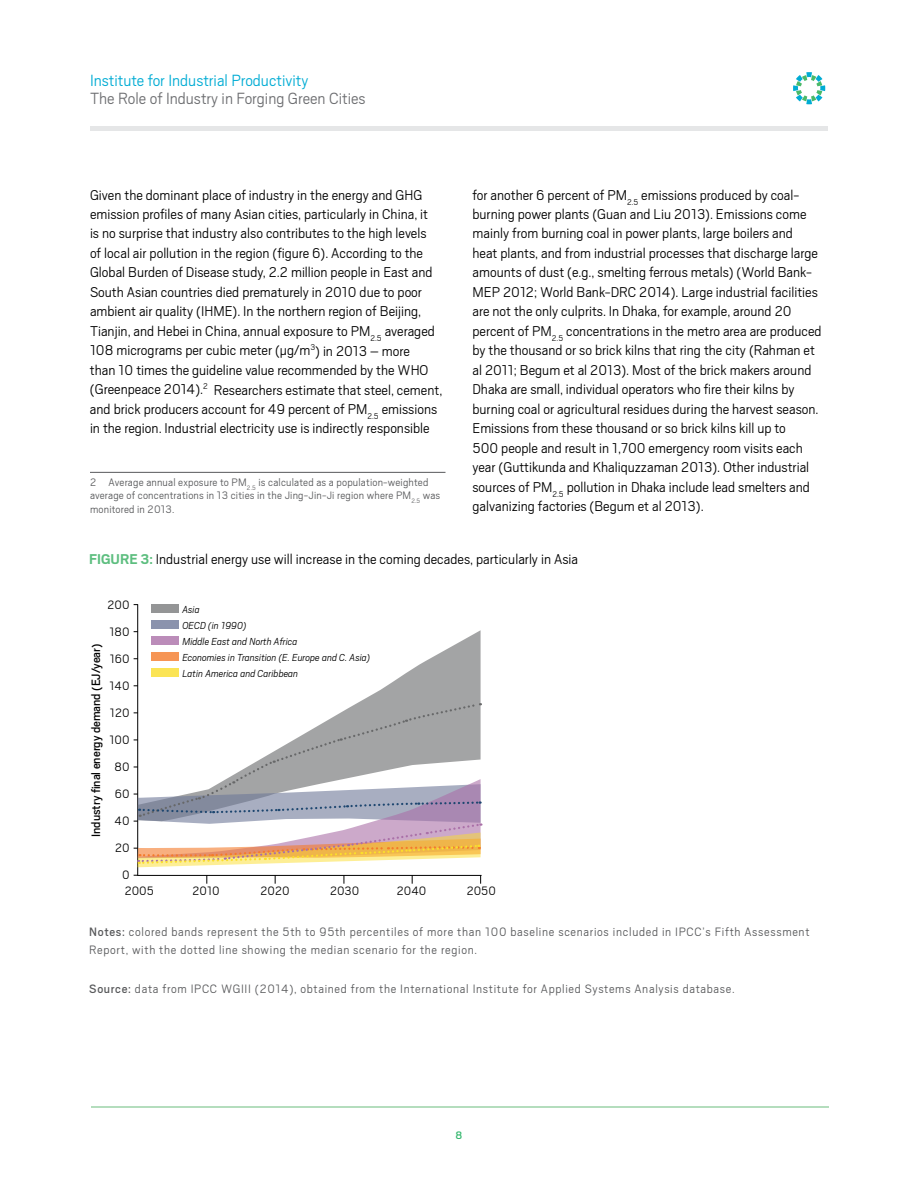
<style>
.page{position:relative;width:918px;height:1188px;background:#fff}
.page>*{position:absolute;margin:0;border:0;box-sizing:border-box;transform-origin:0 0}
.t1{font:300 18px "Scout";color:#6d6e71}
.t2{font:300 18px "Scout";color:#00acd4}
.t3{font:300 15.75px/19.5px "Scout";color:#000}
.t4{font:300 13.5px/18px "Scout";letter-spacing:.05em;color:#58595b}
.t5{font:300 13.5px/27px "Scout";color:#000;text-align:right}
.t6{font:13.5px "Scout";color:#000}
.t7{font:300 12px/13.5px "Scout";letter-spacing:.015em;color:#58595b}
.t8{font:12px "Scout";color:#2fb56a}
.t9{font:italic 300 11.25px "Scout";color:#000}
.s1{font-weight:700;color:#5dbe7f}
.s2{font-weight:400}
</style>
<div class="page">
<hr style="left:91px;top:1107px;width:738px;height:1px;background:#b4ddbd">
<svg style="left:793px;top:72px;width:32px;height:32px"></svg>
<hr style="left:90px;top:127px;width:738px;height:4px;background:#e5e6e7">
<hr style="left:90px;top:472px;width:356px;height:1px;background:#58595b">
<hr style="left:137px;top:875px;width:345px;height:1px;background:#000">
<hr style="left:137px;top:604px;width:1px;height:272px;background:#000">
<div style="left:151px;top:621px;width:27px;height:8px;background:#8b93ad"></div>
<div style="left:151px;top:604px;width:27px;height:9px;background:#949596"></div>
<svg style="left:138px;top:630px;width:343px;height:72px"></svg>
<svg style="left:134px;top:702px;width:347px;height:165px"></svg>
<p class="t2" style="left:90px;top:69px;width:220px">Institute for Industrial Productivity</p>
<p class="t1" style="left:90px;top:87px;width:277px">The Role of Industry in Forging Green Cities</p>
<p class="t3" style="left:90px;top:184px;width:354px">Given the dominant place of industry in the energy and GHG emission profiles of many Asian cities, particularly in China, it<br>is no surprise that industry also contributes to the high levels<br>of local air pollution in the region (figure 6). According to the Global Burden of Disease study, 2.2 million people in East and South Asian countries died prematurely in 2010 due to poor ambient air quality (IHME). In the northern region of Beijing, Tianjin, and Hebei in China, annual exposure to PM<sub>2.5</sub> averaged 108 micrograms per cubic meter (µg/m<sup>3</sup>) in 2013 – more<br>than 10 times the guideline value recommended by the WHO (Greenpeace 2014).<sup>2</sup> Researchers estimate that steel, cement, and brick producers account for 49 percent of PM<sub>2.5</sub> emissions in the region. Industrial electricity use is indirectly responsible</p>
<p class="t3" style="left:472px;top:184px;width:351px">for another 6 percent of PM<sub>2.5</sub> emissions produced by coal&shy;burning power plants (Guan and Liu 2013). Emissions come mainly from burning coal in power plants, large boilers and heat plants, and from industrial processes that discharge large amounts of dust (e.g., smelting ferrous metals) (World Bank-MEP 2012; World Bank-DRC 2014). Large industrial facilities are not the only culprits. In Dhaka, for example, around 20 percent of PM<sub>2.5</sub> concentrations in the metro area are produced by the thousand or so brick kilns that ring the city (Rahman et al 2011; Begum et al 2013). Most of the brick makers around Dhaka are small, individual operators who fire their kilns by burning coal or agricultural residues during the harvest season.<br>Emissions from these thousand or so brick kilns kill up to<br>500 people and result in 1,700 emergency room visits each year (Guttikunda and Khaliquzzaman 2013). Other industrial sources of PM<sub>2.5</sub> pollution in Dhaka include lead smelters and galvanizing factories (Begum et al 2013).</p>
<p class="t3" style="left:89px;top:548px;width:490px"><span class="s1">FIGURE 3:</span> Industrial energy use will increase in the coming decades, particularly in Asia</p>
<p class="t5" style="left:108px;top:591px;width:24px">200<br>180<br>160<br>140<br>120<br>100<br>80<br>60<br>40<br>20<br>0</p>
<p class="t7" style="left:90px;top:475px;width:352px">2 Average annual exposure to PM<sub>2.5</sub> is calculated as a population-weighted average of concentrations in 13 cities in the Jing-Jin-Ji region where PM<sub>2.5</sub> was monitored in 2013.</p>
<p class="t9" style="left:182px;top:602px;width:19px">Asia</p>
<p class="t9" style="left:182px;top:618px;width:66px">OECD (in 1990)</p>
<p class="t9" style="left:182px;top:634px;width:116px">Middle East and North Africa</p>
<p class="t6" style="left:87px;top:837px;width:195px;rotate:-90deg">Industry final energy demand (EJ/year)</p>
<p class="t9" style="left:182px;top:650px;width:189px">Economies in Transition (E. Europe and C. Asia)</p>
<p class="t9" style="left:182px;top:666px;width:117px">Latin America and Caribbean</p>
<p class="t5" style="left:125px;top:877px;width:31px">2005</p>
<p class="t5" style="left:193px;top:877px;width:29px">2010</p>
<p class="t5" style="left:261px;top:877px;width:30px">2020</p>
<p class="t5" style="left:330px;top:877px;width:31px">2030</p>
<p class="t5" style="left:397px;top:877px;width:31px">2040</p>
<p class="t5" style="left:467px;top:877px;width:31px">2050</p>
<p class="t4" style="left:89px;top:922px;width:722px"><span class="s2">Notes:</span> colored bands represent the 5th to 95th percentiles of more than 100 baseline scenarios included in IPCC’s Fifth Assessment<br>Report, with the dotted line showing the median scenario for the region.</p>
<p class="t4" style="left:89px;top:979px;width:647px"><span class="s2">Source:</span> data from IPCC WGIII (2014), obtained from the International Institute for Applied Systems Analysis database.</p>
<p class="t8" style="left:456px;top:1128px;width:8px">8</p>
</div>
